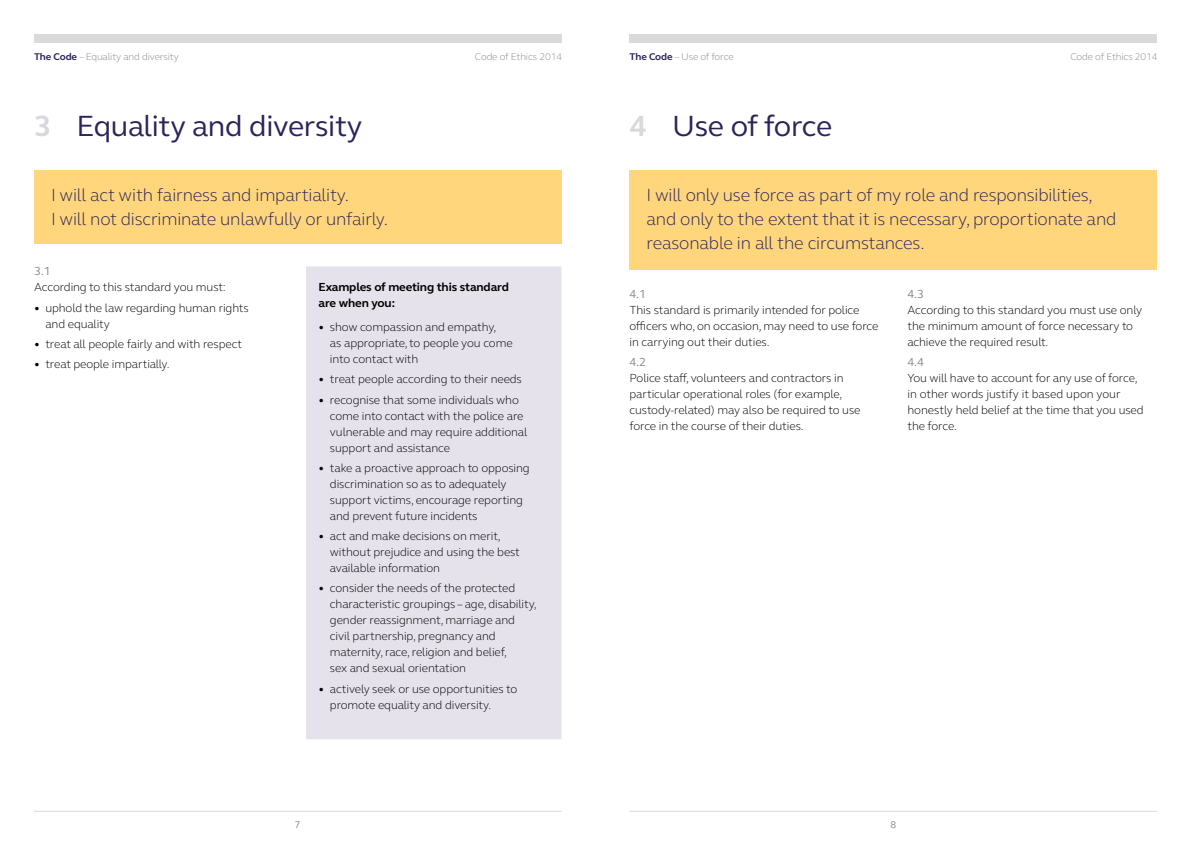
<style>
.page{position:relative;width:1191px;height:842px;background:#fff}
.page>*{position:absolute;margin:0;border:0;box-sizing:border-box;transform-origin:0 0}
.Section_Title{font:30px "FS Elliot Pro";letter-spacing:-.01em;color:#2a245b}
.Pullout_18_24_Light{font:300 18px/24px "FS Elliot Pro";letter-spacing:-.01em;color:#2a245b}
.Bullets{font:300 12px/16px "FS Elliot Pro";letter-spacing:-.01em;color:#000}
.Body_copy__not_align{font:300 12px/16px "FS Elliot Pro";letter-spacing:-.01em;color:#000}
.Text_box_heading__bl{font:700 12px/16px "FS Elliot Pro";letter-spacing:-.01em;color:#000}
.Body_copy_numbers__n{font:12px "FS Elliot Pro";color:#878787}
.Page_headers{font:300 10px "FS Elliot Pro";letter-spacing:-.01em;color:#878787}
.t1{font:10px "FS Elliot Pro";color:#878787}
.s1{font-weight:700;color:#2a245b}
.s2{font-weight:700;color:#d8d8dd}
</style>
<div class="page">
<hr style="left:34px;top:811px;width:527px;height:1px;background:#dadada">
<hr style="left:629px;top:811px;width:528px;height:1px;background:#dadada">
<div style="left:34px;top:34px;width:527px;height:9px;background:#dadada"></div>
<div style="left:629px;top:34px;width:528px;height:9px;background:#dadada"></div>
<div style="left:34px;top:170px;width:527px;height:74px;background:#ffd67b"></div>
<div style="left:307px;top:267px;width:254px;height:472px;background:#e5e2ec"></div>
<div style="left:306px;top:266px;width:255px;height:473px;border:1px solid #e5e2ec"></div>
<div style="left:629px;top:170px;width:528px;height:99px;background:#ffd67b"></div>
<p class="Page_headers" style="left:34px;top:50px;width:146px"><span class="s1">The Code</span> – Equality and diversity</p>
<p class="Page_headers" style="left:475px;top:50px;width:89px">Code of Ethics 2014</p>
<p class="Section_Title" style="left:34px;top:106px;width:330px"><span class="s2">3</span> Equality and diversity</p>
<p class="Pullout_18_24_Light" style="left:51px;top:182px;width:338px">I will act with fairness and impartiality.<br>I will not discriminate unlawfully or unfairly.</p>
<p class="Body_copy_numbers__n" style="left:34px;top:263px;width:18px">3.1</p>
<p class="Body_copy__not_align" style="left:34px;top:279px;width:193px">According to this standard you must:</p>
<p class="Bullets" style="left:45px;top:299px;width:205px;text-indent:-11px">• uphold the law regarding human rights and equality</p>
<p class="Bullets" style="left:34px;top:336px;width:210px">• treat all people fairly and with respect</p>
<p class="Bullets" style="left:34px;top:356px;width:137px">• treat people impartially.</p>
<p class="Text_box_heading__bl" style="left:318px;top:278px;width:192px">Examples of meeting this standard are when you:</p>
<p class="Bullets" style="left:330px;top:319px;width:184px;text-indent:-11px">• show compassion and empathy,<br>as appropriate, to people you come into contact with</p>
<p class="Bullets" style="left:318px;top:371px;width:205px">• treat people according to their needs</p>
<p class="Bullets" style="left:330px;top:391px;width:199px;text-indent:-11px">• recognise that some individuals who come into contact with the police are vulnerable and may require additional support and assistance</p>
<p class="Bullets" style="left:330px;top:459px;width:201px;text-indent:-11px">• take a proactive approach to opposing discrimination so as to adequately support victims, encourage reporting and prevent future incidents</p>
<p class="Bullets" style="left:330px;top:528px;width:192px;text-indent:-11px">• act and make decisions on merit, without prejudice and using the best available information</p>
<p class="Bullets" style="left:330px;top:580px;width:208px;text-indent:-11px">• consider the needs of the protected characteristic groupings – age, disability, gender reassignment, marriage and civil partnership, pregnancy and maternity, race, religion and belief,<br>sex and sexual orientation</p>
<p class="Bullets" style="left:330px;top:680px;width:189px;text-indent:-11px">• actively seek or use opportunities to promote equality and diversity.</p>
<p class="Page_headers" style="left:629px;top:50px;width:106px"><span class="s1">The Code</span> – Use of force</p>
<p class="Page_headers" style="left:1070px;top:50px;width:89px">Code of Ethics 2014</p>
<p class="Section_Title" style="left:629px;top:106px;width:204px"><span class="s2">4</span> Use of force</p>
<p class="Pullout_18_24_Light" style="left:646px;top:182px;width:471px">I will only use force as part of my role and responsibilities, and only to the extent that it is necessary, proportionate and reasonable in all the circumstances.</p>
<p class="Body_copy_numbers__n" style="left:629px;top:286px;width:18px">4.1</p>
<p class="Body_copy__not_align" style="left:629px;top:302px;width:250px">This standard is primarily intended for police officers who, on occasion, may need to use force in carrying out their duties.</p>
<p class="Body_copy_numbers__n" style="left:629px;top:354px;width:18px">4.2</p>
<p class="Body_copy__not_align" style="left:629px;top:370px;width:232px">Police staff, volunteers and contractors in particular operational roles (for example, custody-related) may also be required to use force in the course of their duties.</p>
<p class="Body_copy_numbers__n" style="left:907px;top:286px;width:18px">4.3</p>
<p class="Body_copy__not_align" style="left:907px;top:302px;width:236px">According to this standard you must use only the minimum amount of force necessary to achieve the required result.</p>
<p class="Body_copy_numbers__n" style="left:907px;top:354px;width:18px">4.4</p>
<p class="Body_copy__not_align" style="left:907px;top:370px;width:238px">You will have to account for any use of force, in other words justify it based upon your honestly held belief at the time that you used the force.</p>
<p class="t1" style="left:295px;top:818px;width:7px">7</p>
<p class="t1" style="left:890px;top:818px;width:7px">8</p>
</div>
